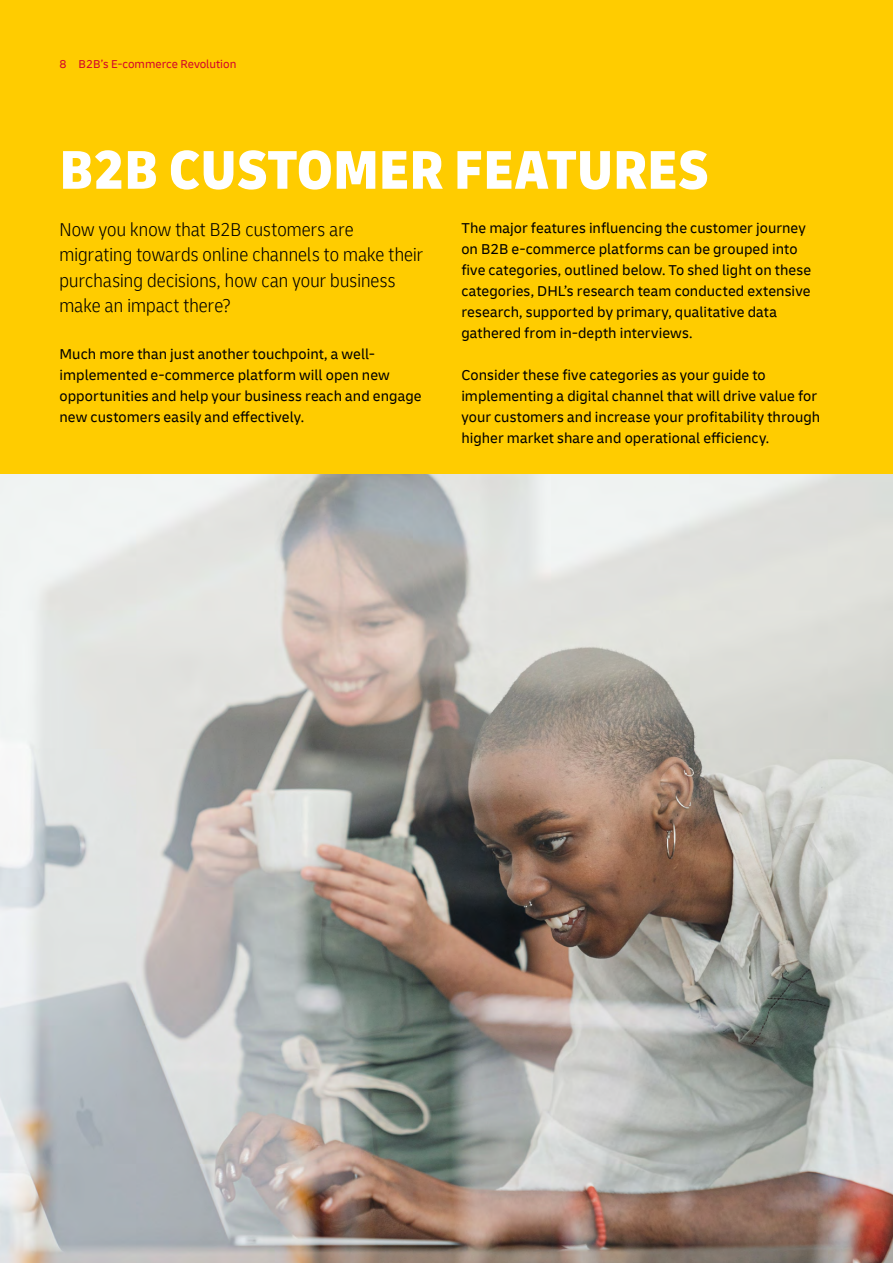
<style>
.page{position:relative;width:893px;height:1263px;background:#fff}
.page>*{position:absolute;margin:0;border:0;box-sizing:border-box;transform-origin:0 0}
.t1{font:900 condensed 57px "Delivery";color:#fff}
.t2{font:300 condensed 19.5px/25.5px "Delivery";letter-spacing:.01em;color:#000}
.t3{font:15px/21px "Delivery";letter-spacing:.005em;color:#000}
.t4{font:12px "Delivery";color:#d3072a}
</style>
<div class="page">
<div style="left:0;top:0;width:893px;height:474px;background:#fc0"></div>
<img style="left:0;top:474px;width:893px;height:789px">
<p class="t4" style="left:60px;top:57px;width:178px">8 B2B’s E-commerce Revolution</p>
<h1 class="t1" style="left:60px;top:134px;width:651px">B2B CUSTOMER FEATURES</h1>
<h2 class="t2" style="left:60px;top:217px;width:365px">Now you know that B2B customers are migrating towards online channels to make their purchasing decisions, how can your business make an impact there?</h2>
<p class="t3" style="left:60px;top:343px;width:364px">Much more than just another touchpoint, a well&shy;implemented e-commerce platform will open new opportunities and help your business reach and engage new customers easily and effectively.</p>
<p class="t3" style="left:461px;top:217px;width:351px">The major features influencing the customer journey on B2B e-commerce platforms can be grouped into five categories, outlined below. To shed light on these categories, DHL’s research team conducted extensive research, supported by primary, qualitative data gathered from in-depth interviews.</p>
<p class="t3" style="left:461px;top:364px;width:360px">Consider these five categories as your guide to implementing a digital channel that will drive value for your customers and increase your profitability through higher market share and operational efficiency.</p>
</div>
